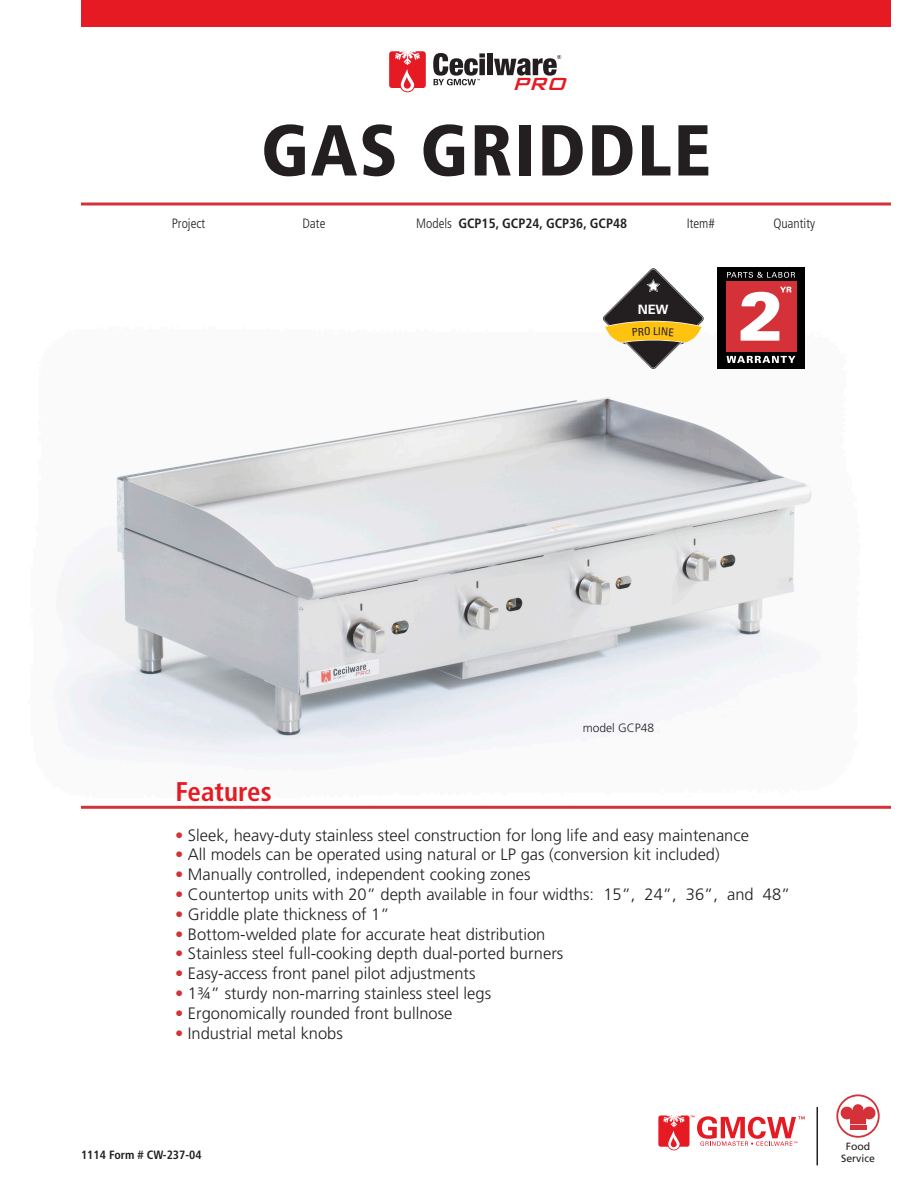
<style>
.page{position:relative;width:918px;height:1188px;background:#fff}
.page>*{position:absolute;margin:0;border:0;box-sizing:border-box;transform-origin:0 0}
.t1{font:900 condensed 72px "Frutiger LT Std";letter-spacing:.025em;color:#231f20}
.t2{font:700 condensed 27px "Frutiger LT Std";color:#e51a23}
.t3{font:italic 500 23.4px "Bank Gothic C Md BT";color:#e51a23}
.t4{font:300 16.5px "Frutiger LT Std";color:#231f20}
.t5{font:700 condensed 13.5px "Frutiger LT Std";color:#231f20}
.t6{font:300 condensed 13.5px "Frutiger LT Std";color:#231f20}
.t7{font:700 12.9px "Univers LT Std";color:#fff}
.t8{font:700 condensed 12px "Frutiger LT Std";color:#231f20}
.t9{font:300 12px "Frutiger LT Std";color:#231f20}
.t10{font:10.5px "Frutiger LT Std";color:#231f20}
.s1{font-weight:300}
.s2{color:#d43238}
</style>
<div class="page">
<img style="left:52px;top:397px;width:839px;height:409px">
<div style="left:487px;top:53px;width:6px;height:22px;background:#231f20"></div>
<svg style="left:494px;top:55px;width:67px;height:21px"></svg>
<svg style="left:389px;top:51px;width:37px;height:41px"></svg>
<svg style="left:433px;top:53px;width:52px;height:32px"></svg>
<div style="left:81px;top:0;width:810px;height:27px;background:#e51a23"></div>
<svg style="left:658px;top:1116px;width:147px;height:34px"></svg>
<hr style="left:817px;top:1107px;width:1px;height:58px;background:#231f20">
<svg style="left:836px;top:1094px;width:44px;height:44px"></svg>
<svg style="left:81px;top:202px;width:810px;height:4px;background:#de6569"></svg>
<hr style="left:81px;top:806px;width:810px;height:3px;background:#d43238">
<div style="left:717px;top:268px;width:88px;height:101px;background:#000"></div>
<div style="left:726px;top:281px;width:70px;height:70px;background:#d43238"></div>
<svg style="left:741px;top:287px;width:51px;height:54px"></svg>
<svg style="left:727px;top:356px;width:68px;height:7px"></svg>
<svg style="left:727px;top:272px;width:68px;height:6px"></svg>
<svg style="left:603px;top:268px;width:101px;height:101px"></svg>
<p class="t3" style="left:511px;top:71px;width:65px">PRO</p>
<p class="t1" style="left:261px;top:107px;width:452px">GAS GRIDDLE</p>
<p class="t6" style="left:172px;top:216px;width:35px">Project</p>
<p class="t6" style="left:302px;top:216px;width:25px">Date</p>
<p class="t5" style="left:416px;top:215px;width:212px"><span class="s1">Models</span> GCP15, GCP24, GCP36, GCP48</p>
<p class="t6" style="left:687px;top:216px;width:30px">Item#</p>
<p class="t6" style="left:773px;top:216px;width:43px">Quantity</p>
<p class="t7" style="left:638px;top:302px;width:32px">NEW</p>
<p class="t9" style="left:583px;top:721px;width:73px">model GCP48</p>
<p class="t2" style="left:176px;top:776px;width:98px">Features</p>
<p class="t4" style="left:175px;top:826px;width:575px"><span class="s2">•</span> Sleek, heavy-duty stainless steel construction for long life and easy maintenance</p>
<p class="t4" style="left:175px;top:845px;width:546px"><span class="s2">•</span> All models can be operated using natural or LP gas (conversion kit included)</p>
<p class="t4" style="left:175px;top:865px;width:357px"><span class="s2">•</span> Manually controlled, independent cooking zones</p>
<p class="t4" style="left:175px;top:885px;width:617px"><span class="s2">•</span> Countertop units with 20” depth available in four widths: 15”, 24”, 36”, and 48”</p>
<p class="t4" style="left:175px;top:905px;width:216px"><span class="s2">•</span> Griddle plate thickness of 1”</p>
<p class="t4" style="left:175px;top:925px;width:372px"><span class="s2">•</span> Bottom-welded plate for accurate heat distribution</p>
<p class="t4" style="left:175px;top:944px;width:390px"><span class="s2">•</span> Stainless steel full-cooking depth dual-ported burners</p>
<p class="t4" style="left:175px;top:964px;width:302px"><span class="s2">•</span> Easy-access front panel pilot adjustments</p>
<p class="t4" style="left:175px;top:984px;width:318px"><span class="s2">•</span> 13/4” sturdy non-marring stainless steel legs</p>
<p class="t4" style="left:175px;top:1004px;width:279px"><span class="s2">•</span> Ergonomically rounded front bullnose</p>
<p class="t4" style="left:175px;top:1024px;width:169px"><span class="s2">•</span> Industrial metal knobs</p>
<p class="t8" style="left:81px;top:1148px;width:122px">1114 Form # CW-237-04</p>
<p class="t10" style="left:846px;top:1140px;width:26px">Food</p>
<p class="t10" style="left:841px;top:1152px;width:35px">Service</p>
</div>
